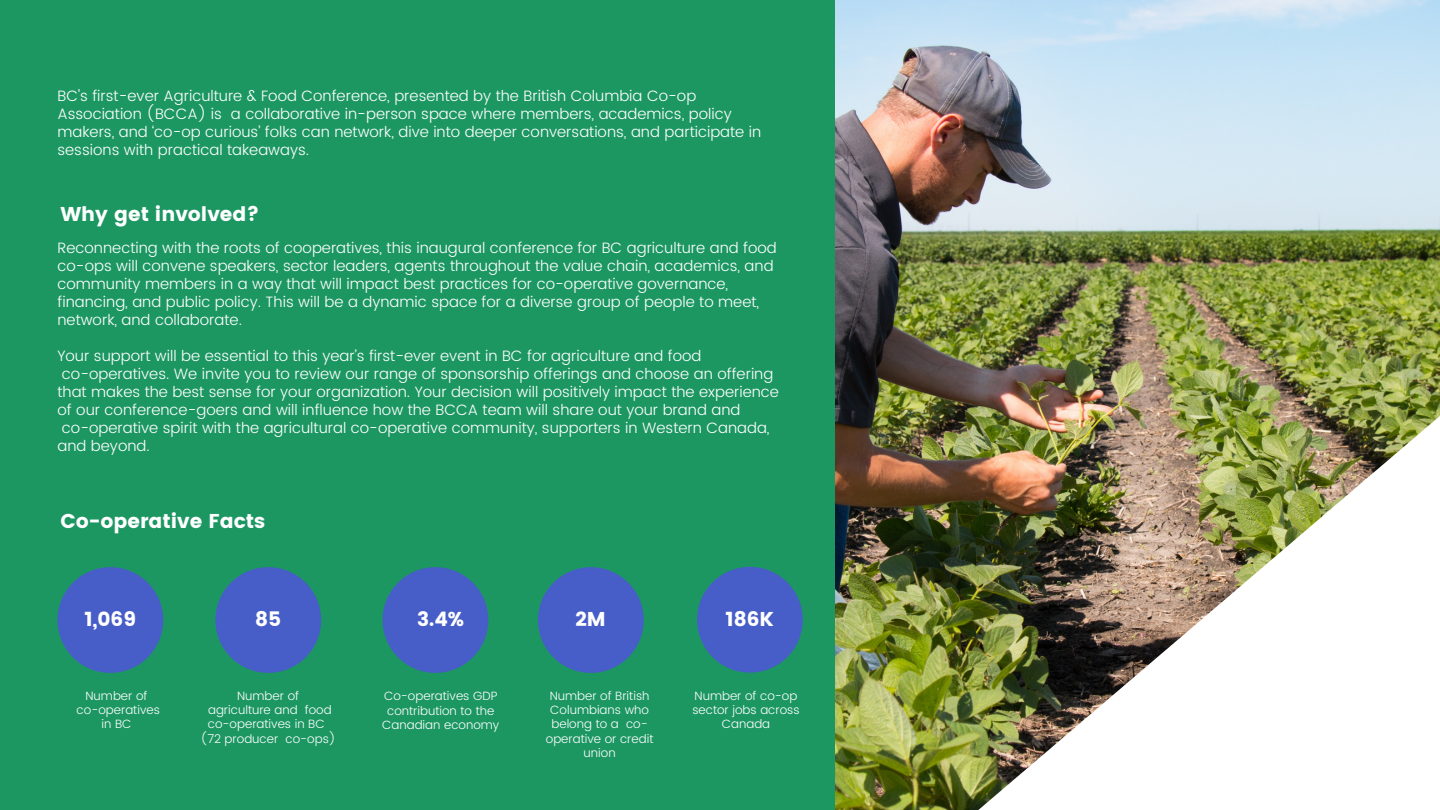
<style>
.page{position:relative;width:1440px;height:810px;background:#1c9762}
.page>*{position:absolute;margin:0;border:0;box-sizing:border-box;transform-origin:0 0}
.t1{font:20px "Poppins";color:#fff}
.t2{font:300 15px/18px "Poppins";color:#fff}
.t3{font:300 12px/14.2px "Poppins";color:#fff;text-align:center}
</style>
<div class="page">
<img style="left:835px;top:0;width:605px;height:810px">
<img style="left:858px;top:336px;width:582px;height:474px">
<div style="left:57px;top:567px;width:106px;height:106px;background:#475dc7;border-radius:50%"></div>
<div style="left:215px;top:567px;width:106px;height:106px;background:#475dc7;border-radius:50%"></div>
<div style="left:383px;top:567px;width:105px;height:106px;background:#475dc7;border-radius:50%"></div>
<div style="left:538px;top:567px;width:106px;height:106px;background:#475dc7;border-radius:50%"></div>
<div style="left:697px;top:567px;width:106px;height:106px;background:#475dc7;border-radius:50%"></div>
<p class="t2" style="left:57px;top:87px;width:705px">BC's first-ever Agriculture &amp; Food Conference, presented by the British Columbia Co-op Association (BCCA) is a collaborative in-person space where members, academics, policy makers, and ‘co-op curious’ folks can network, dive into deeper conversations, and participate in sessions with practical takeaways.</p>
<p class="t1" style="left:60px;top:203px;width:201px">Why get involved?</p>
<p class="t2" style="left:57px;top:239px;width:721px">Reconnecting with the roots of cooperatives, this inaugural conference for BC agriculture and food co-ops will convene speakers, sector leaders, agents throughout the value chain, academics, and community members in a way that will impact best practices for co-operative governance, financing, and public policy. This will be a dynamic space for a diverse group of people to meet, network, and collaborate.</p>
<p class="t2" style="left:57px;top:347px;width:645px">Your support will be essential to this year’s first-ever event in BC for agriculture and food</p>
<p class="t2" style="left:62px;top:365px;width:713px">co-operatives. We invite you to review our range of sponsorship offerings and choose an offering</p>
<p class="t2" style="left:57px;top:383px;width:723px">that makes the best sense for your organization. Your decision will positively impact the experience</p>
<p class="t2" style="left:57px;top:401px;width:684px">of our conference-goers and will influence how the BCCA team will share out your brand and</p>
<p class="t2" style="left:62px;top:419px;width:709px">co-operative spirit with the agricultural co-operative community, supporters in Western Canada,</p>
<p class="t2" style="left:57px;top:437px;width:94px">and beyond.</p>
<p class="t1" style="left:61px;top:509px;width:206px">Co-operative Facts</p>
<p class="t1" style="left:84px;top:607px;width:53px">1,069</p>
<p class="t1" style="left:255px;top:607px;width:27px">85</p>
<p class="t1" style="left:417px;top:608px;width:49px">3.4%</p>
<p class="t1" style="left:576px;top:608px;width:32px">2M</p>
<p class="t1" style="left:726px;top:607px;width:50px">186K</p>
<p class="t3" style="left:86px;top:689px;width:63px">Number of</p>
<p class="t3" style="left:77px;top:703px;width:85px">co-operatives</p>
<p class="t3" style="left:101px;top:717px;width:32px">in BC</p>
<p class="t3" style="left:237px;top:689px;width:63px">Number of</p>
<p class="t3" style="left:208px;top:703px;width:125px">agriculture and food</p>
<p class="t3" style="left:208px;top:717px;width:118px">co-operatives in BC</p>
<p class="t3" style="left:200px;top:731px;width:137px">(72 producer co-ops)</p>
<p class="t3" style="left:382px;top:689px;width:119px">Co-operatives GDP contribution to the<br>Canadian economy</p>
<p class="t3" style="left:546px;top:689px;width:109px">Number of British<br>Columbians who belong to a co&shy;operative or credit union</p>
<p class="t3" style="left:692px;top:689px;width:109px">Number of co-op sector jobs across<br>Canada</p>
</div>
